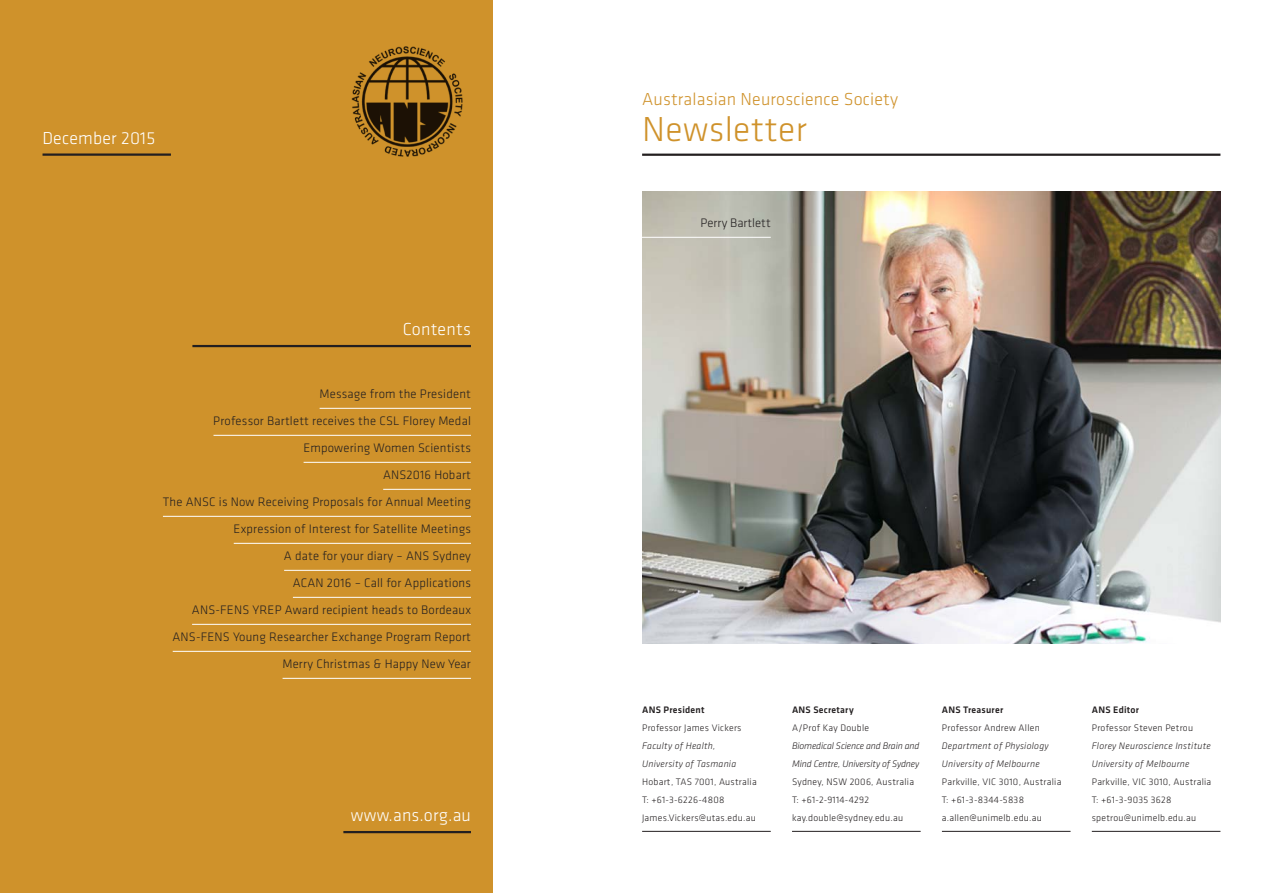
<style>
.page{position:relative;width:1263px;height:893px;background:#fff}
.page>*{position:absolute;margin:0;border:0;box-sizing:border-box;transform-origin:0 0}
.t1{font:300 36px "Klavika Basic";letter-spacing:.01em;color:#cf922b}
.t2{font:300 18px "Klavika Basic";letter-spacing:.01em;color:#fff}
.t3{font:300 18px "Klavika Basic";letter-spacing:.01em;color:#cf922b}
.t4{font:300 12.75px "Klavika Basic";letter-spacing:.015em;color:#231f20}
.ANS_body{font:300 9.75px/18px "Klavika Basic";letter-spacing:.025em;color:#231f20}
.ANS_body-2{font:italic 300 9.75px/18px "Klavika Basic";letter-spacing:.025em;color:#231f20}
.t5{font:500 9.75px "Klavika Basic";letter-spacing:.025em;color:#231f20}
.s1{font-weight:500}
.s2{font-style:normal}
</style>
<div class="page">
<img style="left:642px;top:191px;width:578px;height:452px">
<div style="left:0;top:0;width:492px;height:893px;background:#cf922b"></div>
<hr style="left:642px;top:154px;width:578px;height:2px;background:#231f20">
<hr style="left:343px;top:831px;width:128px;height:2px;background:#231f20">
<hr style="left:43px;top:153px;width:128px;height:3px;background:#231f20">
<hr style="left:192px;top:345px;width:279px;height:2px;background:#231f20">
<hr style="left:320px;top:408px;width:151px;height:1px;background:#fff">
<hr style="left:213px;top:435px;width:258px;height:1px;background:#fff">
<hr style="left:304px;top:462px;width:167px;height:1px;background:#fff">
<hr style="left:383px;top:489px;width:88px;height:1px;background:#fff">
<hr style="left:163px;top:516px;width:308px;height:1px;background:#fff">
<hr style="left:234px;top:543px;width:237px;height:1px;background:#fff">
<hr style="left:284px;top:570px;width:187px;height:1px;background:#fff">
<hr style="left:293px;top:597px;width:178px;height:1px;background:#fff">
<hr style="left:192px;top:624px;width:279px;height:1px;background:#fff">
<hr style="left:173px;top:651px;width:298px;height:1px;background:#fff">
<hr style="left:283px;top:678px;width:188px;height:1px;background:#fff">
<hr style="left:642px;top:831px;width:129px;height:1px;background:#231f20">
<hr style="left:792px;top:831px;width:129px;height:1px;background:#231f20">
<hr style="left:942px;top:831px;width:128px;height:1px;background:#231f20">
<hr style="left:1092px;top:831px;width:128px;height:1px;background:#231f20">
<img style="left:351px;top:46px;width:112px;height:111px">
<hr style="left:621px;top:237px;width:150px;height:1px;background:#fff">
<p class="t2" style="left:43px;top:127px;width:114px">December 2015</p>
<p class="t2" style="left:403px;top:319px;width:70px">Contents</p>
<p class="t4" style="left:319px;top:386px;width:153px">Message from the President</p>
<p class="t4" style="left:213px;top:413px;width:259px">Professor Bartlett receives the CSL Florey Medal</p>
<p class="t4" style="left:303px;top:440px;width:169px">Empowering Women Scientists</p>
<p class="t4" style="left:383px;top:467px;width:89px">ANS2016 Hobart</p>
<p class="t4" style="left:163px;top:494px;width:310px">The ANSC is Now Receiving Proposals for Annual Meeting</p>
<p class="t4" style="left:234px;top:521px;width:239px">Expression of Interest for Satellite Meetings</p>
<p class="t4" style="left:284px;top:548px;width:189px">A date for your diary – ANS Sydney</p>
<p class="t4" style="left:293px;top:575px;width:180px">ACAN 2016 – Call for Applications</p>
<p class="t4" style="left:192px;top:602px;width:281px">ANS-FENS YREP Award recipient heads to Bordeaux</p>
<p class="t4" style="left:173px;top:629px;width:300px">ANS-FENS Young Researcher Exchange Program Report</p>
<p class="t4" style="left:282px;top:656px;width:190px">Merry Christmas &amp; Happy New Year</p>
<p class="t2" style="left:351px;top:805px;width:122px">www.ans.org.au</p>
<p class="t3" style="left:642px;top:88px;width:258px">Australasian Neuroscience Society</p>
<p class="t1" style="left:642px;top:107px;width:166px">Newsletter</p>
<p class="t4" style="left:700px;top:215px;width:72px">Perry Bartlett</p>
<p class="ANS_body" style="left:642px;top:701px;width:101px"><span class="s1">ANS President<br></span>Professor James Vickers</p>
<p class="ANS_body-2" style="left:642px;top:737px;width:96px">Faculty of Health,<br>University of Tasmania</p>
<p class="ANS_body" style="left:642px;top:773px;width:116px">Hobart, TAS 7001, Australia</p>
<p class="ANS_body" style="left:642px;top:791px;width:84px">T: +61-3-6226-4808</p>
<p class="ANS_body" style="left:642px;top:809px;width:115px">James.Vickers@utas.edu.au</p>
<p class="t5" style="left:792px;top:704px;width:63px">ANS Secretary</p>
<p class="ANS_body" style="left:792px;top:719px;width:79px">A/Prof Kay Double</p>
<p class="ANS_body-2" style="left:792px;top:737px;width:129px;text-align:justify">Biomedical Science and Brain and Mind Centre, University of Sydney <span class="s2">Sydney, NSW 2006, Australia</span></p>
<p class="ANS_body" style="left:792px;top:791px;width:79px">T: +61-2-9114-4292</p>
<p class="ANS_body" style="left:792px;top:809px;width:113px">kay.double@sydney.edu.au</p>
<p class="t5" style="left:942px;top:704px;width:63px">ANS Treasurer</p>
<p class="ANS_body" style="left:942px;top:719px;width:99px">Professor Andrew Allen</p>
<p class="ANS_body-2" style="left:942px;top:737px;width:108px">Department of Physiology</p>
<p class="ANS_body-2" style="left:942px;top:755px;width:99px">University of Melbourne</p>
<p class="ANS_body" style="left:942px;top:773px;width:121px">Parkville, VIC 3010, Australia</p>
<p class="ANS_body" style="left:942px;top:791px;width:84px">T: +61-3-8344-5838</p>
<p class="ANS_body" style="left:942px;top:809px;width:101px">a.allen@unimelb.edu.au</p>
<p class="t5" style="left:1092px;top:704px;width:49px">ANS Editor</p>
<p class="ANS_body" style="left:1092px;top:719px;width:103px">Professor Steven Petrou</p>
<p class="ANS_body-2" style="left:1092px;top:737px;width:120px">Florey Neuroscience Institute</p>
<p class="ANS_body-2" style="left:1092px;top:755px;width:99px">University of Melbourne</p>
<p class="ANS_body" style="left:1092px;top:773px;width:121px">Parkville, VIC 3010, Australia</p>
<p class="ANS_body" style="left:1092px;top:791px;width:81px">T: +61-3-9035 3628</p>
<p class="ANS_body" style="left:1092px;top:809px;width:106px">spetrou@unimelb.edu.au</p>
</div>
